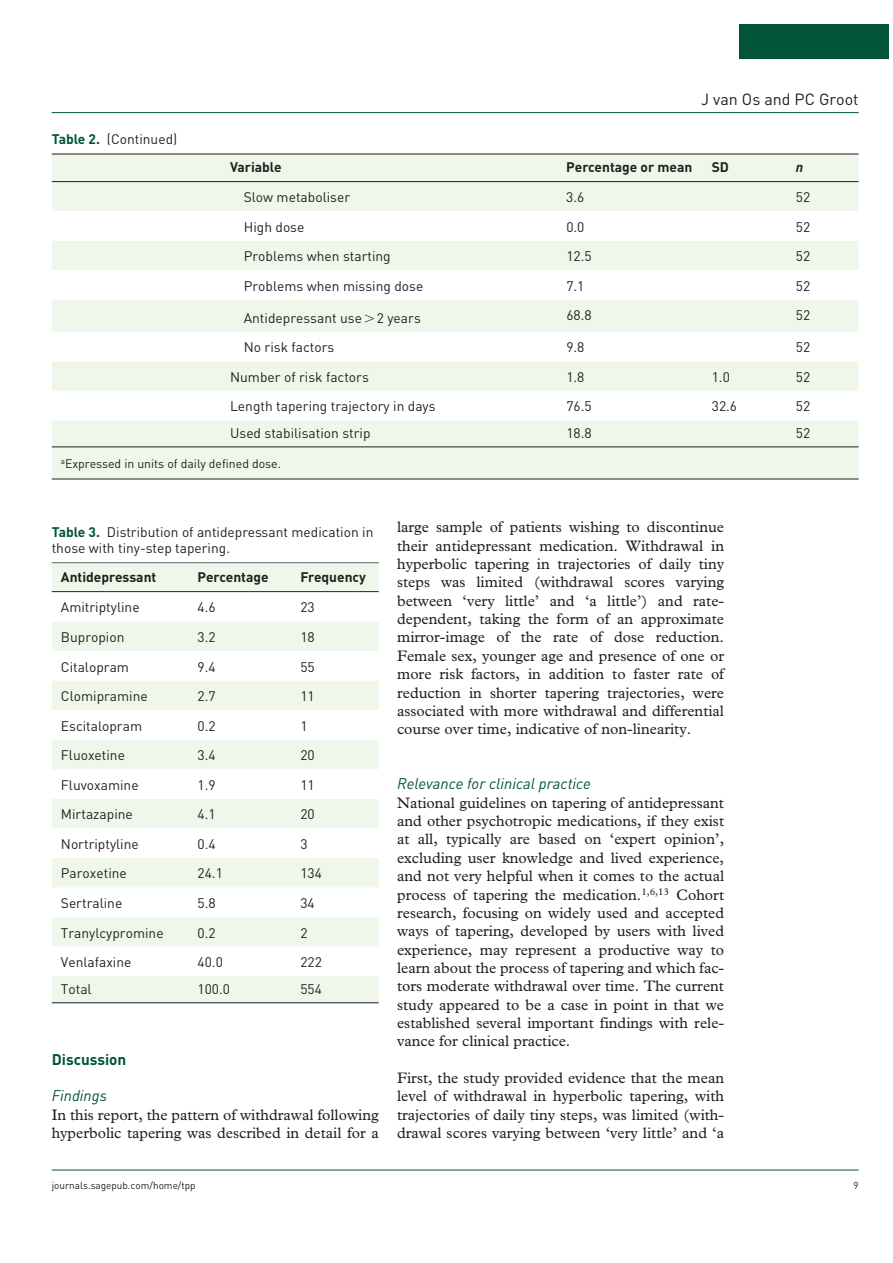
<style>
.page{position:relative;width:893px;height:1263px;background:#fff}
.page>*{position:absolute;margin:0;border:0;box-sizing:border-box;transform-origin:0 0}
.t1{font:16.05px "DIN";color:#231f20}
.t2{font:15.3px/18.3px "Plantin Std";color:#231f20;text-align:justify}
.t3{font:italic 15.3px "DIN";color:#015436}
.t4{font:700 15.3px "DIN";color:#015436}
.t5{font:13.8px/16px "DIN";color:#231f20}
.t6{font:700 13.8px "DIN";color:#231f20}
.t7{font:italic 700 13.8px "DIN";color:#231f20}
.t8{font:12.3px "DIN";color:#231f20}
.t9{font:9.9px "DIN";color:#231f20}
.s1{font-weight:700;color:#015436}
</style>
<div class="page">
<hr style="left:52px;top:112px;width:806px;height:1px;background:#015436">
<hr style="left:52px;top:1170px;width:806px;height:1px;background:#015436">
<div style="left:739px;top:24px;width:150px;height:35px;background:#015436"></div>
<div style="left:52px;top:447px;width:806px;height:32px;background:#eff7ea"></div>
<div style="left:52px;top:563px;width:327px;height:439px;background:#eff7ea"></div>
<svg style="left:52px;top:592px;width:327px;height:384px"></svg>
<hr style="left:52px;top:591px;width:327px;height:1px;background:#231f20">
<hr style="left:52px;top:1002px;width:327px;height:1px;background:#231f20">
<hr style="left:52px;top:479px;width:806px;height:1px;background:#231f20">
<div style="left:52px;top:153px;width:806px;height:294px;background:#eff7ea"></div>
<svg style="left:52px;top:211px;width:806px;height:209px"></svg>
<hr style="left:52px;top:181px;width:806px;height:1px;background:#231f20">
<hr style="left:52px;top:447px;width:806px;height:1px;background:#231f20">
<hr style="left:52px;top:154px;width:806px;height:1px;background:#231f20">
<svg style="left:365px;top:314px;width:9px;height:8px"></svg>
<p class="t5" style="left:52px;top:133px;width:127px"><span class="s1">Table 2.</span> (Continued)</p>
<p class="t1" style="left:701px;top:93px;width:159px">J van Os and PC Groot</p>
<p class="t6" style="left:230px;top:163px;width:53px">Variable</p>
<p class="t6" style="left:566px;top:163px;width:128px">Percentage or mean</p>
<p class="t6" style="left:712px;top:163px;width:19px">SD</p>
<p class="t7" style="left:796px;top:160px;width:9px">n</p>
<p class="t5" style="left:244px;top:191px;width:108px">Slow metaboliser</p>
<p class="t5" style="left:566px;top:191px;width:20px">3.6</p>
<p class="t5" style="left:796px;top:191px;width:16px">52</p>
<p class="t5" style="left:244px;top:220px;width:62px">High dose</p>
<p class="t5" style="left:566px;top:220px;width:20px">0.0</p>
<p class="t5" style="left:796px;top:220px;width:16px">52</p>
<p class="t5" style="left:244px;top:250px;width:148px">Problems when starting</p>
<p class="t5" style="left:566px;top:250px;width:27px">12.5</p>
<p class="t5" style="left:796px;top:250px;width:16px">52</p>
<p class="t5" style="left:244px;top:279px;width:181px">Problems when missing dose</p>
<p class="t5" style="left:566px;top:279px;width:20px">7.1</p>
<p class="t5" style="left:796px;top:279px;width:16px">52</p>
<p class="t5" style="left:244px;top:311px;width:178px">Antidepressant use 2 years</p>
<p class="t5" style="left:566px;top:309px;width:27px">68.8</p>
<p class="t5" style="left:796px;top:309px;width:16px">52</p>
<p class="t5" style="left:244px;top:341px;width:92px">No risk factors</p>
<p class="t5" style="left:566px;top:341px;width:20px">9.8</p>
<p class="t5" style="left:796px;top:341px;width:16px">52</p>
<p class="t5" style="left:230px;top:370px;width:140px">Number of risk factors</p>
<p class="t5" style="left:566px;top:370px;width:20px">1.8</p>
<p class="t5" style="left:712px;top:370px;width:20px">1.0</p>
<p class="t5" style="left:796px;top:370px;width:16px">52</p>
<p class="t5" style="left:230px;top:400px;width:207px">Length tapering trajectory in days</p>
<p class="t5" style="left:566px;top:400px;width:27px">76.5</p>
<p class="t5" style="left:712px;top:400px;width:27px">32.6</p>
<p class="t5" style="left:796px;top:400px;width:16px">52</p>
<p class="t5" style="left:230px;top:426px;width:142px">Used stabilisation strip</p>
<p class="t5" style="left:566px;top:426px;width:27px">18.8</p>
<p class="t5" style="left:796px;top:426px;width:16px">52</p>
<p class="t8" style="left:61px;top:459px;width:222px"><sup>a</sup>Expressed in units of daily defined dose.</p>
<p class="t5" style="left:52px;top:526px;width:323px"><span class="s1">Table 3.</span> Distribution of antidepressant medication in those with tiny-step tapering.</p>
<p class="t6" style="left:61px;top:573px;width:97px">Antidepressant</p>
<p class="t6" style="left:198px;top:573px;width:73px">Percentage</p>
<p class="t6" style="left:300px;top:573px;width:67px">Frequency</p>
<p class="t5" style="left:61px;top:601px;width:80px">Amitriptyline</p>
<p class="t5" style="left:198px;top:601px;width:20px">4.6</p>
<p class="t5" style="left:300px;top:601px;width:16px">23</p>
<p class="t5" style="left:61px;top:631px;width:65px">Bupropion</p>
<p class="t5" style="left:198px;top:631px;width:20px">3.2</p>
<p class="t5" style="left:300px;top:631px;width:16px">18</p>
<p class="t5" style="left:61px;top:660px;width:70px">Citalopram</p>
<p class="t5" style="left:198px;top:660px;width:20px">9.4</p>
<p class="t5" style="left:300px;top:660px;width:16px">55</p>
<p class="t5" style="left:61px;top:690px;width:88px">Clomipramine</p>
<p class="t5" style="left:198px;top:690px;width:20px">2.7</p>
<p class="t5" style="left:300px;top:690px;width:16px">11</p>
<p class="t5" style="left:61px;top:719px;width:83px">Escitalopram</p>
<p class="t5" style="left:198px;top:719px;width:20px">0.2</p>
<p class="t5" style="left:300px;top:719px;width:9px">1</p>
<p class="t5" style="left:61px;top:749px;width:66px">Fluoxetine</p>
<p class="t5" style="left:198px;top:749px;width:20px">3.4</p>
<p class="t5" style="left:300px;top:749px;width:16px">20</p>
<p class="t5" style="left:61px;top:778px;width:79px">Fluvoxamine</p>
<p class="t5" style="left:198px;top:778px;width:20px">1.9</p>
<p class="t5" style="left:300px;top:778px;width:16px">11</p>
<p class="t5" style="left:61px;top:808px;width:73px">Mirtazapine</p>
<p class="t5" style="left:198px;top:808px;width:20px">4.1</p>
<p class="t5" style="left:300px;top:808px;width:16px">20</p>
<p class="t5" style="left:61px;top:838px;width:79px">Nortriptyline</p>
<p class="t5" style="left:198px;top:838px;width:20px">0.4</p>
<p class="t5" style="left:300px;top:838px;width:9px">3</p>
<p class="t5" style="left:61px;top:867px;width:67px">Paroxetine</p>
<p class="t5" style="left:198px;top:867px;width:27px">24.1</p>
<p class="t5" style="left:300px;top:867px;width:23px">134</p>
<p class="t5" style="left:61px;top:897px;width:63px">Sertraline</p>
<p class="t5" style="left:198px;top:897px;width:20px">5.8</p>
<p class="t5" style="left:300px;top:897px;width:16px">34</p>
<p class="t5" style="left:61px;top:926px;width:104px">Tranylcypromine</p>
<p class="t5" style="left:198px;top:926px;width:20px">0.2</p>
<p class="t5" style="left:300px;top:926px;width:9px">2</p>
<p class="t5" style="left:61px;top:956px;width:72px">Venlafaxine</p>
<p class="t5" style="left:198px;top:956px;width:27px">40.0</p>
<p class="t5" style="left:300px;top:956px;width:23px">222</p>
<p class="t5" style="left:61px;top:982px;width:32px">Total</p>
<p class="t5" style="left:198px;top:982px;width:34px">100.0</p>
<p class="t5" style="left:300px;top:982px;width:23px">554</p>
<p class="t4" style="left:52px;top:1054px;width:76px">Discussion</p>
<p class="t3" style="left:52px;top:1091px;width:57px">Findings</p>
<p class="t2" style="left:52px;top:1107px;width:328px">In this report, the pattern of withdrawal following hyperbolic tapering was described in detail for a</p>
<p class="t2" style="left:397px;top:519px;width:328px">large sample of patients wishing to discontinue their antidepressant medication. Withdrawal in hyperbolic tapering in trajectories of daily tiny steps was limited (withdrawal scores varying between ‘very little’ and ‘a little’) and rate&shy;dependent, taking the form of an approximate mirror-image of the rate of dose reduction.<br>Female sex, younger age and presence of one or more risk factors, in addition to faster rate of reduction in shorter tapering trajectories, were associated with more withdrawal and differential course over time, indicative of non-linearity.</p>
<p class="t3" style="left:397px;top:778px;width:195px">Relevance for clinical practice</p>
<p class="t2" style="left:397px;top:794px;width:328px">National guidelines on tapering of antidepressant and other psychotropic medications, if they exist at all, typically are based on ‘expert opinion’, excluding user knowledge and lived experience, and not very helpful when it comes to the actual process of tapering the medication.<sup>1,6,13</sup> Cohort research, focusing on widely used and accepted ways of tapering, developed by users with lived experience, may represent a productive way to learn about the process of tapering and which fac&shy;tors moderate withdrawal over time. The current study appeared to be a case in point in that we established several important findings with rele&shy;vance for clinical practice.</p>
<p class="t2" style="left:397px;top:1070px;width:328px">First, the study provided evidence that the mean level of withdrawal in hyperbolic tapering, with trajectories of daily tiny steps, was limited (with&shy;drawal scores varying between ‘very little’ and ‘a</p>
<p class="t9" style="left:52px;top:1182px;width:145px">journals.sagepub.com/home/tpp</p>
<p class="t9" style="left:853px;top:1182px;width:7px">9</p>
</div>
